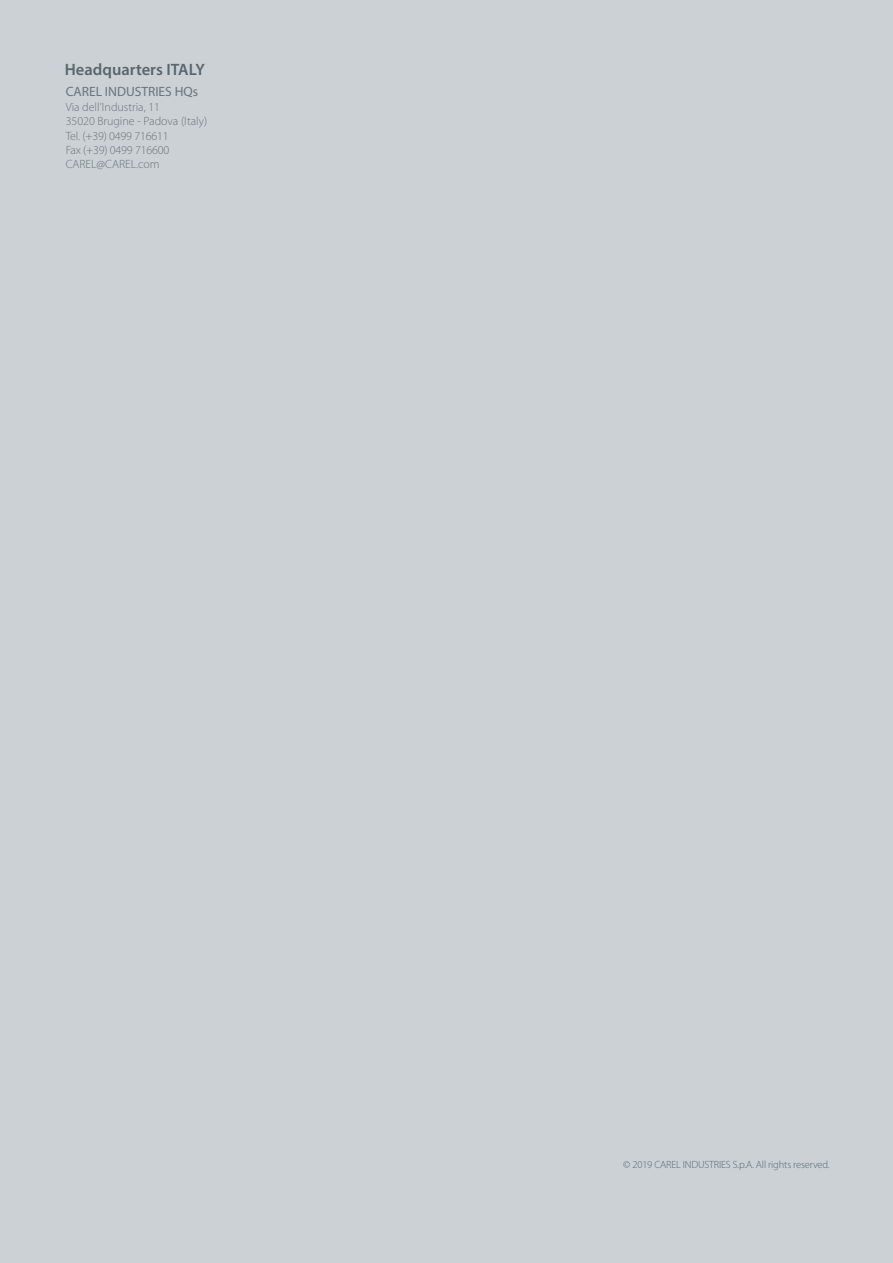
<style>
.page{position:relative;width:893px;height:1263px;background:#ccd1d5}
.page>*{position:absolute;margin:0;border:0;box-sizing:border-box;transform-origin:0 0}
.titoletto_RETRO_MAST{font:600 16.5px "Myriad Pro";color:#586670}
.t1{font:13.5px "Myriad Pro";color:#6a747b}
.t2{font:300 12px "Myriad Pro";color:#6a747b}
.codice{font:300 10.5px "Myriad Pro";letter-spacing:-.015em;color:#586670}
</style>
<div class="page">
<p class="titoletto_RETRO_MAST" style="left:65px;top:59px;width:142px">Headquarters ITALY</p>
<p class="t1" style="left:66px;top:83px;width:134px">CAREL INDUSTRIES HQs</p>
<p class="t2" style="left:66px;top:99px;width:96px">Via dell’Industria, 11</p>
<p class="t2" style="left:66px;top:114px;width:143px">35020 Brugine - Padova (Italy)</p>
<p class="t2" style="left:66px;top:128px;width:104px">Tel. (+39) 0499 716611</p>
<p class="t2" style="left:66px;top:143px;width:105px">Fax (+39) 0499 716600</p>
<p class="t2" style="left:66px;top:157px;width:96px">CAREL@CAREL.com</p>
<p class="codice" style="left:623px;top:1158px;width:208px">© 2019 CAREL INDUSTRIES S.p.A. All rights reserved.</p>
</div>
